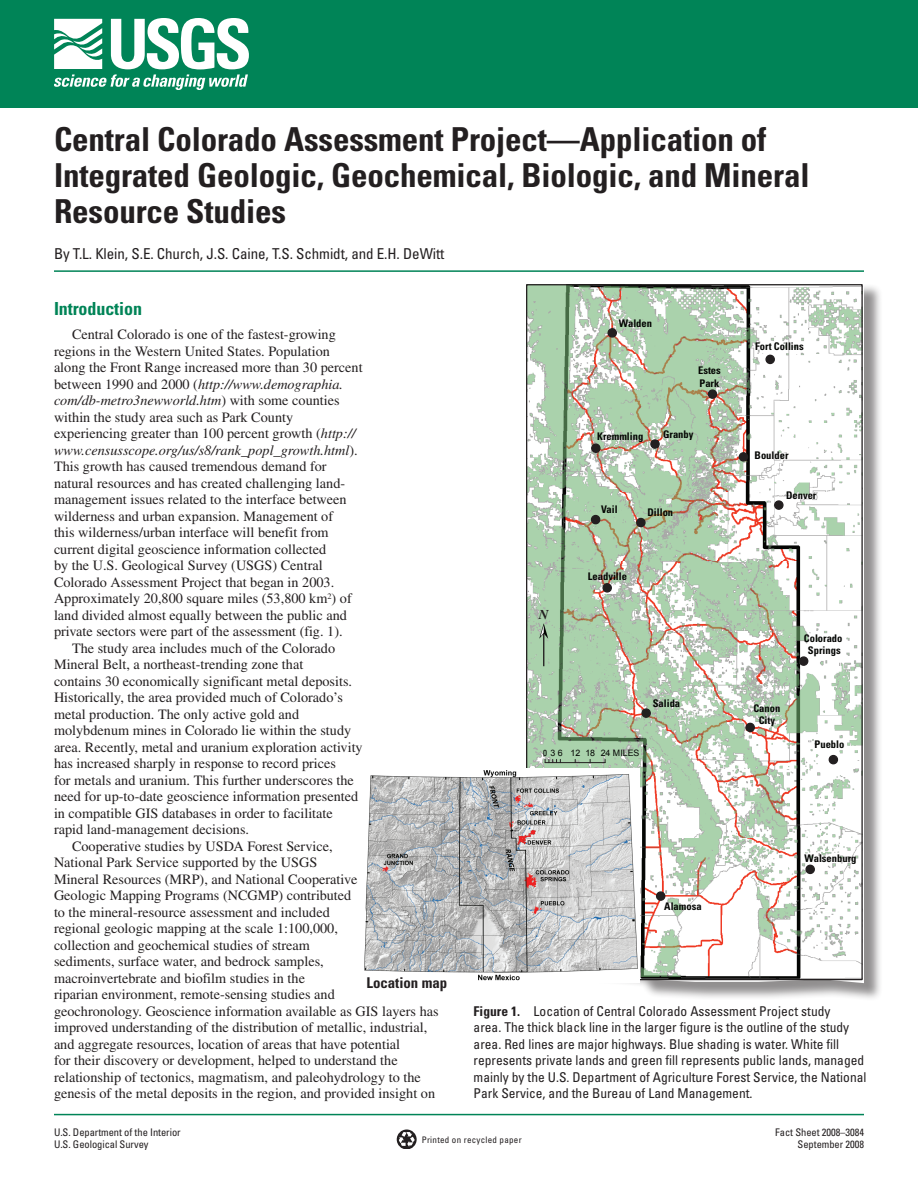
<style>
.page{position:relative;width:918px;height:1188px;background:#fff}
.page>*{position:absolute;margin:0;border:0;box-sizing:border-box;transform-origin:0 0}
.t1{font:700 condensed 33px/36px "Univers";letter-spacing:-.005em;color:#231f20}
.Heading_1{font:700 condensed 18px "Univers";letter-spacing:-.005em;color:#008457}
.Authors{font:condensed 15px "Univers";letter-spacing:-.005em;color:#231f20}
.t2{font:700 condensed 14.85px "Univers";color:#231f20}
.Body_Text{font:14.25px/16.5px "Times";color:#231f20}
.FigureCaption{font:condensed 13.5px/16.5px "Univers";color:#231f20}
.t3{font:italic 700 13.5px "Times";color:#231f20}
.t4{font:700 condensed 10.5px/12.5px "Univers";color:#040503;text-align:center}
.DBID{font:condensed 10.5px "Univers";letter-spacing:-.005em;color:#231f20}
.t5{font:condensed 9px "Univers";letter-spacing:.03em;color:#231f20}
.t6{font:8.85px "Arial";color:#040503}
.s1{font-style:italic}
.s2{font-family:"Univers";font-stretch:condensed}
.s3{font-weight:700}
</style>
<div class="page">
<div style="left:370px;top:283px;width:519px;height:725px;background:#231f20;opacity:.5"></div>
<svg style="left:370px;top:283px;width:494px;height:700px"></svg>
<hr style="left:54px;top:1114px;width:810px;height:1px;background:#008457">
<div style="left:0;top:0;width:918px;height:108px;background:#008457"></div>
<svg style="left:54px;top:18px;width:195px;height:72px"></svg>
<div style="left:397px;top:1130px;width:20px;height:19px;background:#231f20;border-radius:50%"></div>
<svg style="left:399px;top:1132px;width:16px;height:15px"></svg>
<hr style="left:54px;top:270px;width:810px;height:2px;background:#008457">
<img style="left:528px;top:286px;width:333px;height:692px">
<div style="left:657px;top:892px;width:8px;height:8px;background:#231f20;border-radius:50%"></div>
<div style="left:656px;top:891px;width:9px;height:10px;border:1px solid #231f20;border-radius:50%"></div>
<div style="left:746px;top:723px;width:8px;height:9px;background:#231f20;border-radius:50%"></div>
<div style="left:745px;top:723px;width:10px;height:9px;border:1px solid #231f20;border-radius:50%"></div>
<div style="left:800px;top:657px;width:8px;height:8px;background:#231f20;border-radius:50%"></div>
<div style="left:799px;top:656px;width:9px;height:10px;border:1px solid #231f20;border-radius:50%"></div>
<div style="left:829px;top:756px;width:8px;height:8px;background:#231f20;border-radius:50%"></div>
<div style="left:829px;top:755px;width:9px;height:9px;border:1px solid #231f20;border-radius:50%"></div>
<div style="left:775px;top:501px;width:8px;height:8px;background:#231f20;border-radius:50%"></div>
<div style="left:774px;top:500px;width:10px;height:10px;border:1px solid #231f20;border-radius:50%"></div>
<div style="left:739px;top:453px;width:9px;height:8px;background:#231f20;border-radius:50%"></div>
<div style="left:739px;top:452px;width:9px;height:10px;border:1px solid #231f20;border-radius:50%"></div>
<div style="left:708px;top:390px;width:9px;height:8px;background:#231f20;border-radius:50%"></div>
<div style="left:708px;top:389px;width:9px;height:10px;border:1px solid #231f20;border-radius:50%"></div>
<div style="left:766px;top:355px;width:8px;height:8px;background:#231f20;border-radius:50%"></div>
<div style="left:765px;top:355px;width:10px;height:9px;border:1px solid #231f20;border-radius:50%"></div>
<div style="left:608px;top:329px;width:8px;height:8px;background:#231f20;border-radius:50%"></div>
<div style="left:608px;top:328px;width:9px;height:10px;border:1px solid #231f20;border-radius:50%"></div>
<div style="left:651px;top:440px;width:8px;height:8px;background:#231f20;border-radius:50%"></div>
<div style="left:650px;top:439px;width:10px;height:10px;border:1px solid #231f20;border-radius:50%"></div>
<div style="left:592px;top:444px;width:8px;height:8px;background:#231f20;border-radius:50%"></div>
<div style="left:591px;top:443px;width:10px;height:10px;border:1px solid #231f20;border-radius:50%"></div>
<div style="left:637px;top:518px;width:8px;height:9px;background:#231f20;border-radius:50%"></div>
<div style="left:636px;top:518px;width:10px;height:9px;border:1px solid #231f20;border-radius:50%"></div>
<div style="left:603px;top:584px;width:8px;height:8px;background:#231f20;border-radius:50%"></div>
<div style="left:602px;top:583px;width:10px;height:10px;border:1px solid #231f20;border-radius:50%"></div>
<div style="left:592px;top:516px;width:8px;height:8px;background:#231f20;border-radius:50%"></div>
<div style="left:591px;top:515px;width:9px;height:9px;border:1px solid #231f20;border-radius:50%"></div>
<div style="left:642px;top:709px;width:8px;height:8px;background:#231f20;border-radius:50%"></div>
<div style="left:641px;top:708px;width:10px;height:10px;border:1px solid #231f20;border-radius:50%"></div>
<div style="left:806px;top:865px;width:8px;height:8px;background:#231f20;border-radius:50%"></div>
<div style="left:805px;top:865px;width:10px;height:9px;border:1px solid #231f20;border-radius:50%"></div>
<hr style="left:545px;top:762px;width:60px;height:1px;background:#231f20">
<svg style="left:545px;top:759px;width:16px;height:4px"></svg>
<hr style="left:543px;top:632px;width:1px;height:34px;background:#231f20">
<svg style="left:539px;top:623px;width:9px;height:16px"></svg>
<img style="left:364px;top:768px;width:276px;height:214px">
<p class="t1" style="left:54px;top:120px;width:757px">Central Colorado Assessment Project—Application of<br>Integrated Geologic, Geochemical, Biologic, and Mineral<br>Resource Studies</p>
<p class="Authors" style="left:54px;top:244px;width:392px">By T.L. Klein, S.E. Church, J.S. Caine, T.S. Schmidt, and E.H. DeWitt</p>
<p class="Heading_1" style="left:54px;top:298px;width:90px">Introduction</p>
<p class="Body_Text" style="left:54px;top:326px;width:310px;text-indent:18px">Central Colorado is one of the fastest-growing regions in the Western United States. Population along the Front Range increased more than 30 percent between 1990 and 2000 (<span class="s1">http://www.demographia. com/db-metro3newworld.htm</span>) with some counties within the study area such as Park County experiencing greater than 100 percent growth (<span class="s1">http:// www.censusscope.org/us/s8/rank_popl_growth.html</span>).<br>This growth has caused tremendous demand for natural resources and has created challenging land&shy;management issues related to the interface between wilderness and urban expansion. Management of<br>this wilderness/urban interface will benefit from current digital geoscience information collected<br>by the U.S. Geological Survey (USGS) Central Colorado Assessment Project that began in 2003.<br>Approximately 20,800 square miles (53,800 km<sup>2</sup>) of land divided almost equally between the public and private sectors were part of the assessment (fig. 1).</p>
<p class="Body_Text" style="left:54px;top:640px;width:310px;text-indent:18px">The study area includes much of the Colorado Mineral Belt, a northeast-trending zone that<br>contains 30 economically significant metal deposits.<br>Historically, the area provided much of Colorado’s metal production. The only active gold and molybdenum mines in Colorado lie within the study area. Recently, metal and uranium exploration activity has increased sharply in response to record prices<br>for metals and uranium. This further underscores the need for up-to-date geoscience information presented in compatible GIS databases in order to facilitate rapid land-management decisions.</p>
<p class="Body_Text" style="left:54px;top:838px;width:386px;text-indent:18px">Cooperative studies by USDA Forest Service,<br>National Park Service supported by the USGS<br>Mineral Resources (MRP), and National Cooperative<br>Geologic Mapping Programs (NCGMP) contributed<br>to the mineral-resource assessment and included<br>regional geologic mapping at the scale 1:100,000,<br>collection and geochemical studies of stream<br>sediments, surface water, and bedrock samples,<br>macroinvertebrate and biofilm studies in the<br>riparian environment, remote-sensing studies and<br>geochronology. Geoscience information available as GIS layers has improved understanding of the distribution of metallic, industrial, and aggregate resources, location of areas that have potential<br>for their discovery or development, helped to understand the relationship of tectonics, magmatism, and paleohydrology to the genesis of the metal deposits in the region, and provided insight on</p>
<p class="t2" style="left:366px;top:973px;width:82px">Location map</p>
<p class="t4" style="left:619px;top:317px;width:35px">Walden</p>
<p class="t4" style="left:698px;top:364px;width:24px;text-align:left">Estes<br>Park</p>
<p class="t4" style="left:597px;top:430px;width:48px">Kremmling</p>
<p class="t4" style="left:663px;top:428px;width:32px">Granby</p>
<p class="t3" style="left:539px;top:607px;width:11px">N</p>
<p class="t4" style="left:601px;top:503px;width:18px">Vail</p>
<p class="t4" style="left:648px;top:506px;width:27px">Dillon</p>
<p class="t4" style="left:588px;top:570px;width:41px">Leadville</p>
<p class="t4" style="left:653px;top:697px;width:29px">Salida</p>
<p class="t6" style="left:543px;top:747px;width:98px"><span class="s2">0</span> 3 6 12 18 24 MILES</p>
<p class="t4" style="left:755px;top:340px;width:50px">Fort Collins</p>
<p class="t4" style="left:755px;top:449px;width:35px">Boulder</p>
<p class="t4" style="left:786px;top:489px;width:32px">Denver</p>
<p class="t4" style="left:753px;top:702px;width:28px">Canon<br>City</p>
<p class="t4" style="left:804px;top:632px;width:40px">Colorado<br>Springs</p>
<p class="t4" style="left:815px;top:738px;width:31px">Pueblo</p>
<p class="t4" style="left:664px;top:900px;width:39px">Alamosa</p>
<p class="t4" style="left:805px;top:852px;width:53px">Walsenburg</p>
<p class="FigureCaption" style="left:474px;top:1002px;width:394px"><span class="s3">Figure 1.</span> Location of Central Colorado Assessment Project study<br>area. The thick black line in the larger figure is the outline of the study area. Red lines are major highways. Blue shading is water. White fill represents private lands and green fill represents public lands, managed mainly by the U.S. Department of Agriculture Forest Service, the National Park Service, and the Bureau of Land Management.</p>
<p class="DBID" style="left:54px;top:1126px;width:128px">U.S. Department of the Interior</p>
<p class="DBID" style="left:54px;top:1138px;width:96px">U.S. Geological Survey</p>
<p class="t5" style="left:422px;top:1134px;width:101px">Printed on recycled paper</p>
<p class="DBID" style="left:775px;top:1126px;width:90px">Fact Sheet 2008–3084</p>
<p class="DBID" style="left:798px;top:1138px;width:68px">September 2008</p>
</div>
